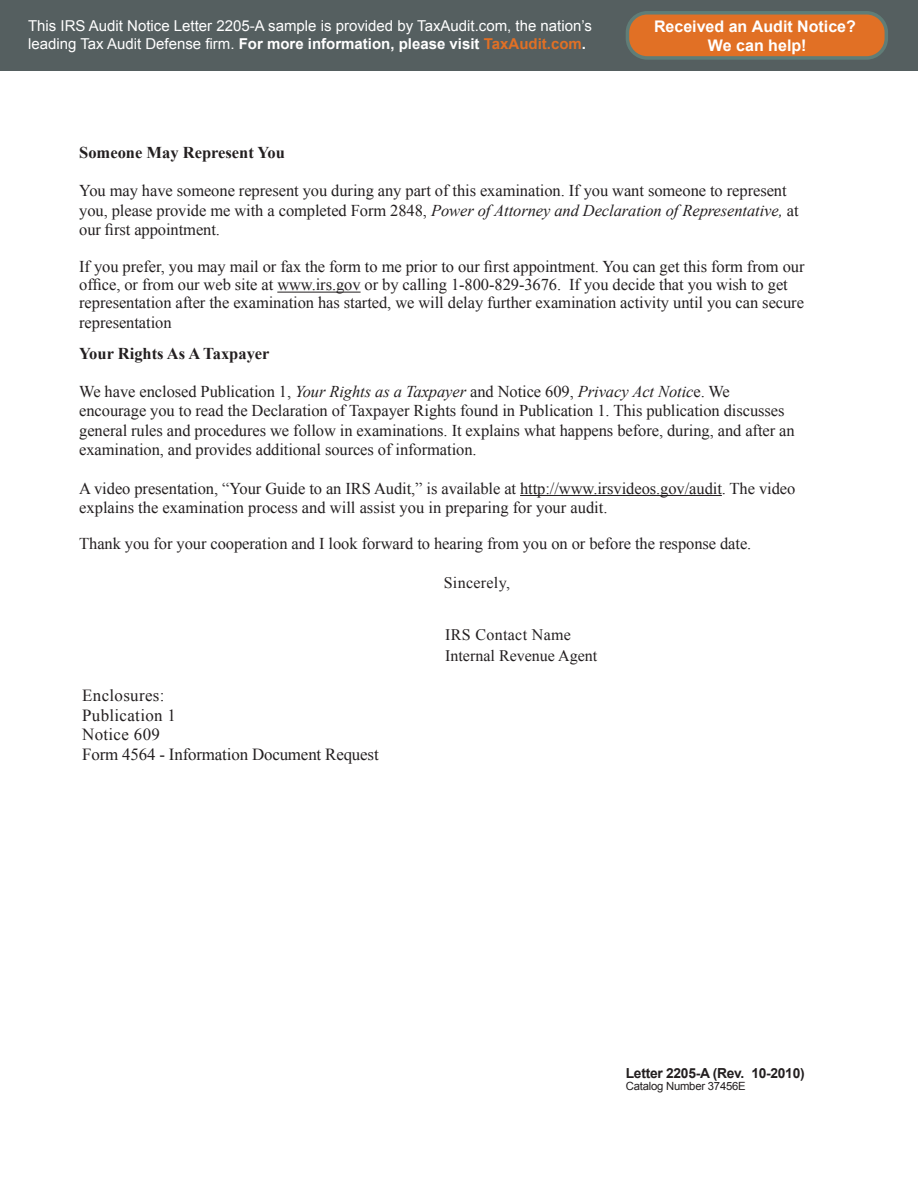
<style>
.page{position:relative;width:918px;height:1188px;background:#fff}
.page>*{position:absolute;margin:0;border:0;box-sizing:border-box;transform-origin:0 0}
.t1{font:16.95px "Times New Roman";letter-spacing:-.01em;color:#231f20}
.t2{font:16.95px "Times New Roman";letter-spacing:.02em;color:#231f20}
.t3{font:16.5px "Times New Roman";letter-spacing:-.005em;color:#231f20}
.t4{font:italic 16.5px "Times New Roman";letter-spacing:-.005em;color:#231f20}
.t5{font:700 16.5px "Times New Roman";color:#231f20}
.t6{font:700 16.05px/19.2px "Arial";color:#fff;text-align:center}
.t7{font:16.05px "Times New Roman";letter-spacing:.02em;color:#231f20}
.t8{font:16.05px "Times New Roman";color:#231f20}
.t9{font:15px/18px "Arial";color:#fff}
.t10{font:700 13.8px "Arial";letter-spacing:-.02em;color:#231f20}
.t11{font:11.25px "Arial";letter-spacing:-.02em;color:#231f20}
.s1{font-weight:700}
.s2{font-weight:700;color:#e17025}
.s3{font-style:normal}
.s4{font-style:italic}
</style>
<div class="page">
<hr style="left:277px;top:292px;width:84px;height:1px;background:#231f20">
<hr style="left:520px;top:495px;width:202px;height:1px;background:#231f20">
<div style="left:0;top:0;width:918px;height:70px;background:#555f60"></div>
<div style="left:627px;top:13px;width:259px;height:45px;background:#e17025;border-radius:20px"></div>
<div style="left:626px;top:11px;width:262px;height:49px;border:4px solid #607d77;border-radius:20px"></div>
<p class="t9" style="left:28px;top:17px;width:565px">This IRS Audit Notice Letter 2205-A sample is provided by TaxAudit.com, the nation’s leading Tax Audit Defense firm. <span class="s1">For more information, please visit</span> <span class="s2">TaxAudit.com</span><span class="s1">.</span></p>
<p class="t6" style="left:654px;top:17px;width:203px">Received an Audit Notice?<br>We can help!</p>
<p class="t5" style="left:79px;top:141px;width:207px">Someone May Represent You</p>
<p class="t3" style="left:79px;top:180px;width:709px">You may have someone represent you during any part of this examination. If you want someone to represent</p>
<p class="t4" style="left:79px;top:199px;width:721px"><span class="s3">you, please provide me with a completed Form 2848,</span> Power of Attorney and Declaration of Representative, <span class="s3">at</span></p>
<p class="t3" style="left:79px;top:218px;width:142px">our first appointment.</p>
<p class="t3" style="left:79px;top:256px;width:727px">If you prefer, you may mail or fax the form to me prior to our first appointment. You can get this form from our</p>
<p class="t3" style="left:79px;top:274px;width:710px">office, or from our web site at www.irs.gov or by calling 1-800-829-3676. If you decide that you wish to get</p>
<p class="t3" style="left:79px;top:292px;width:726px">representation after the examination has started, we will delay further examination activity until you can secure</p>
<p class="t3" style="left:79px;top:311px;width:94px">representation</p>
<p class="t5" style="left:79px;top:342px;width:192px">Your Rights As A Taxpayer</p>
<p class="t3" style="left:79px;top:380px;width:652px">We have enclosed Publication 1, <span class="s4">Your Rights as a Taxpayer</span> and Notice 609, <span class="s4">Privacy Act Notic</span>e. We</p>
<p class="t3" style="left:79px;top:399px;width:707px">encourage you to read the Declaration of Taxpayer Rights found in Publication 1. This publication discusses</p>
<p class="t3" style="left:79px;top:419px;width:717px">general rules and procedures we follow in examinations. It explains what happens before, during, and after an</p>
<p class="t3" style="left:79px;top:438px;width:399px">examination, and provides additional sources of information.</p>
<p class="t3" style="left:79px;top:477px;width:718px">A video presentation, “Your Guide to an IRS Audit,” is available at http://www.irsvideos.gov/audit. The video</p>
<p class="t3" style="left:79px;top:496px;width:530px">explains the examination process and will assist you in preparing for your audit.</p>
<p class="t3" style="left:79px;top:533px;width:674px">Thank you for your cooperation and I look forward to hearing from you on or before the response date.</p>
<p class="t7" style="left:444px;top:571px;width:68px">Sincerely,</p>
<p class="t2" style="left:82px;top:684px;width:84px">Enclosures:</p>
<p class="t2" style="left:82px;top:704px;width:95px">Publication 1</p>
<p class="t2" style="left:82px;top:723px;width:79px">Notice 609</p>
<p class="t1" style="left:82px;top:743px;width:298px">Form 4564 - Information Document Request</p>
<p class="t7" style="left:445px;top:624px;width:127px">IRS Contact Name</p>
<p class="t8" style="left:445px;top:645px;width:154px">Internal Revenue Agent</p>
<p class="t10" style="left:626px;top:1064px;width:180px">Letter 2205-A (Rev. 10-2010)</p>
<p class="t11" style="left:626px;top:1079px;width:121px">Catalog Number 37456E</p>
</div>
